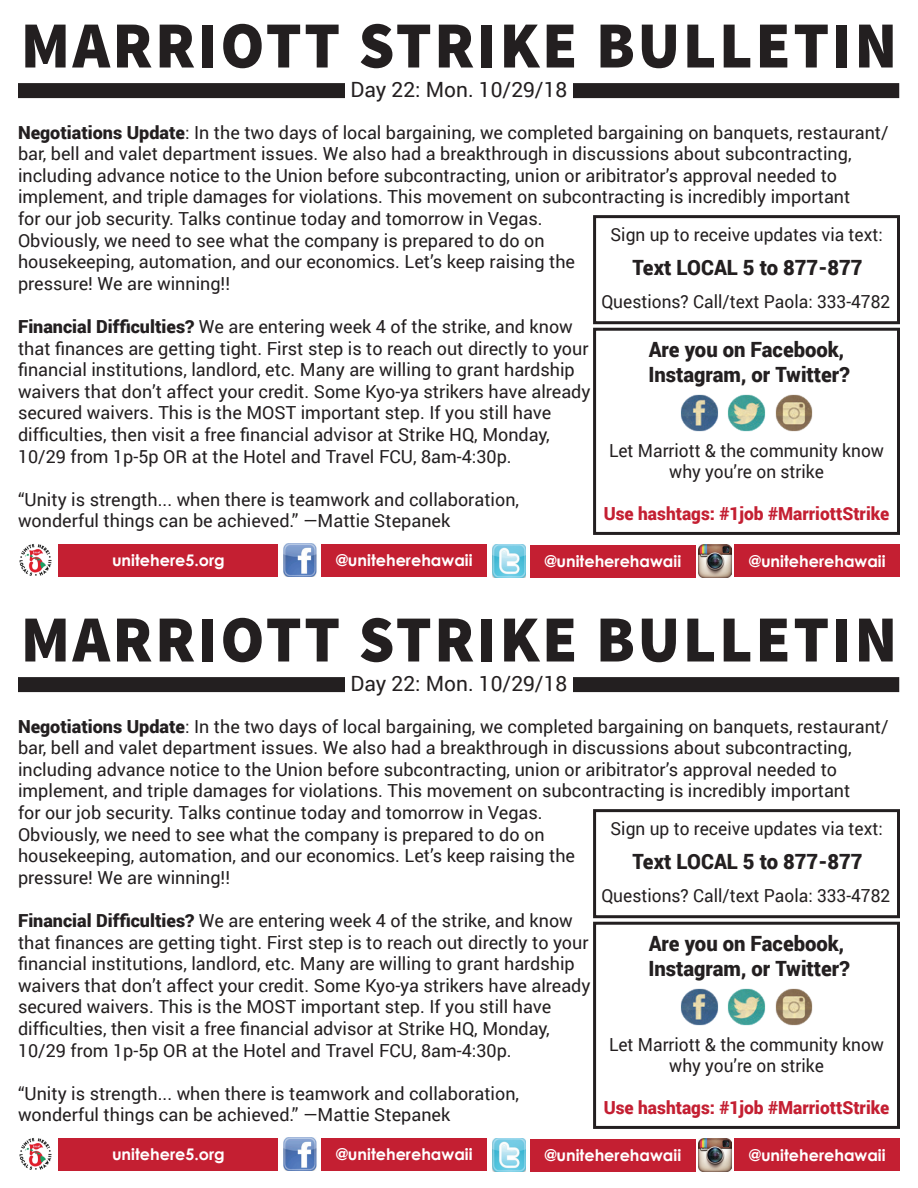
<style>
.page{position:relative;width:918px;height:1188px;background:#fff}
.page>*{position:absolute;margin:0;border:0;box-sizing:border-box;transform-origin:0 0}
.t1{font:900 66px "Source Sans Pro";letter-spacing:.04em;color:#231f20;scale:.96 1}
.t2{font:900 21px/25.2px "Roboto";color:#231f20;scale:.96 1}
.t3{font:21px "Roboto";color:#231f20}
.t4{font:18px/21.6px "Roboto";color:#231f20}
.t5{font:18px/21px "Roboto";color:#231f20;text-align:center;scale:.96 1}
.t6{font:900 18px "Roboto";color:#c41f32;scale:.96 1}
.t7{font:700 16.05px "Century Gothic";color:#fff}
.s1{font-weight:900}
</style>
<div class="page">
<div style="left:18px;top:83px;width:881px;height:15px;background:#231f20"></div>
<div style="left:345px;top:75px;width:228px;height:31px;background:#fff"></div>
<div style="left:59px;top:544px;width:219px;height:33px;background:#c41f32"></div>
<img style="left:284px;top:544px;width:32px;height:33px">
<div style="left:322px;top:544px;width:165px;height:33px;background:#c41f32"></div>
<div style="left:530px;top:545px;width:166px;height:33px;background:#c41f32"></div>
<img style="left:492px;top:545px;width:33px;height:33px">
<div style="left:735px;top:544px;width:165px;height:33px;background:#c41f32"></div>
<img style="left:699px;top:545px;width:32px;height:33px">
<img style="left:19px;top:544px;width:33px;height:32px">
<div style="left:593px;top:328px;width:307px;height:207px;border:3px solid #231f20"></div>
<img style="left:775px;top:394px;width:38px;height:38px">
<img style="left:727px;top:394px;width:39px;height:38px">
<img style="left:680px;top:394px;width:39px;height:38px">
<div style="left:593px;top:215px;width:307px;height:109px;border:3px solid #231f20"></div>
<div style="left:18px;top:677px;width:881px;height:15px;background:#231f20"></div>
<div style="left:345px;top:669px;width:228px;height:31px;background:#fff"></div>
<div style="left:59px;top:1138px;width:219px;height:33px;background:#c41f32"></div>
<img style="left:284px;top:1138px;width:32px;height:33px">
<div style="left:322px;top:1138px;width:165px;height:33px;background:#c41f32"></div>
<div style="left:530px;top:1139px;width:166px;height:33px;background:#c41f32"></div>
<img style="left:492px;top:1139px;width:33px;height:33px">
<div style="left:735px;top:1138px;width:165px;height:33px;background:#c41f32"></div>
<img style="left:699px;top:1139px;width:32px;height:32px">
<img style="left:19px;top:1138px;width:33px;height:32px">
<div style="left:593px;top:922px;width:307px;height:207px;border:3px solid #231f20"></div>
<img style="left:775px;top:988px;width:38px;height:38px">
<img style="left:727px;top:988px;width:39px;height:38px">
<img style="left:680px;top:988px;width:39px;height:38px">
<div style="left:593px;top:809px;width:307px;height:109px;border:3px solid #231f20"></div>
<h1 class="t1" style="left:21px;top:3px;width:915px">MARRIOTT STRIKE BULLETIN</h1>
<p class="t3" style="left:351px;top:75px;width:218px">Day 22: Mon. 10/29/18</p>
<p class="t4" style="left:18px;top:121px;width:872px"><span class="s1">Negotiations Update</span>: In the two days of local bargaining, we completed bargaining on banquets, restaurant/ bar, bell and valet department issues. We also had a breakthrough in discussions about subcontracting, including advance notice to the Union before subcontracting, union or aribitrator’s approval needed to implement, and triple damages for violations. This movement on subcontracting is incredibly important<br>for our job security. Talks continue today and tomorrow in Vegas.<br>Obviously, we need to see what the company is prepared to do on<br>housekeeping, automation, and our economics. Let’s keep raising the<br>pressure! We are winning!!</p>
<p class="t4" style="left:18px;top:315px;width:574px"><span class="s1">Financial Difficulties?</span> We are entering week 4 of the strike, and know that finances are getting tight. First step is to reach out directly to your financial institutions, landlord, etc. Many are willing to grant hardship waivers that don’t affect your credit. Some Kyo-ya strikers have already secured waivers. This is the MOST important step. If you still have difficulties, then visit a free financial advisor at Strike HQ, Monday, 10/29 from 1p-5p OR at the Hotel and Travel FCU, 8am-4:30p.</p>
<p class="t4" style="left:18px;top:488px;width:503px">“Unity is strength... when there is teamwork and collaboration, wonderful things can be achieved.” —Mattie Stepanek</p>
<p class="t7" style="left:112px;top:550px;width:114px">unitehere5.org</p>
<p class="t7" style="left:336px;top:550px;width:138px">@uniteherehawaii</p>
<p class="t7" style="left:545px;top:551px;width:138px">@uniteherehawaii</p>
<p class="t7" style="left:749px;top:551px;width:138px">@uniteherehawaii</p>
<p class="t5" style="left:610px;top:223px;width:285px">Sign up to receive updates via text:</p>
<p class="t2" style="left:632px;top:254px;width:241px">Text LOCAL 5 to 877-877</p>
<p class="t5" style="left:601px;top:291px;width:302px">Questions? Call/text Paola: 333-4782</p>
<p class="t2" style="left:648px;top:336px;width:211px">Are you on Facebook,<br>Instagram, or Twitter?</p>
<p class="t5" style="left:609px;top:440px;width:288px">Let Marriott &amp; the community know why you’re on strike</p>
<p class="t6" style="left:604px;top:501px;width:299px">Use hashtags: #1job #MarriottStrike</p>
<h1 class="t1" style="left:21px;top:597px;width:915px">MARRIOTT STRIKE BULLETIN</h1>
<p class="t3" style="left:351px;top:669px;width:218px">Day 22: Mon. 10/29/18</p>
<p class="t4" style="left:18px;top:715px;width:872px"><span class="s1">Negotiations Update</span>: In the two days of local bargaining, we completed bargaining on banquets, restaurant/ bar, bell and valet department issues. We also had a breakthrough in discussions about subcontracting, including advance notice to the Union before subcontracting, union or aribitrator’s approval needed to implement, and triple damages for violations. This movement on subcontracting is incredibly important<br>for our job security. Talks continue today and tomorrow in Vegas.<br>Obviously, we need to see what the company is prepared to do on<br>housekeeping, automation, and our economics. Let’s keep raising the<br>pressure! We are winning!!</p>
<p class="t4" style="left:18px;top:909px;width:574px"><span class="s1">Financial Difficulties?</span> We are entering week 4 of the strike, and know that finances are getting tight. First step is to reach out directly to your financial institutions, landlord, etc. Many are willing to grant hardship waivers that don’t affect your credit. Some Kyo-ya strikers have already secured waivers. This is the MOST important step. If you still have difficulties, then visit a free financial advisor at Strike HQ, Monday, 10/29 from 1p-5p OR at the Hotel and Travel FCU, 8am-4:30p.</p>
<p class="t4" style="left:18px;top:1082px;width:503px">“Unity is strength... when there is teamwork and collaboration, wonderful things can be achieved.” —Mattie Stepanek</p>
<p class="t7" style="left:112px;top:1144px;width:114px">unitehere5.org</p>
<p class="t7" style="left:336px;top:1144px;width:138px">@uniteherehawaii</p>
<p class="t7" style="left:545px;top:1145px;width:138px">@uniteherehawaii</p>
<p class="t7" style="left:749px;top:1145px;width:138px">@uniteherehawaii</p>
<p class="t5" style="left:610px;top:817px;width:285px">Sign up to receive updates via text:</p>
<p class="t2" style="left:632px;top:848px;width:241px">Text LOCAL 5 to 877-877</p>
<p class="t5" style="left:601px;top:885px;width:302px">Questions? Call/text Paola: 333-4782</p>
<p class="t2" style="left:648px;top:930px;width:211px">Are you on Facebook,<br>Instagram, or Twitter?</p>
<p class="t5" style="left:609px;top:1034px;width:288px">Let Marriott &amp; the community know why you’re on strike</p>
<p class="t6" style="left:604px;top:1095px;width:299px">Use hashtags: #1job #MarriottStrike</p>
</div>
